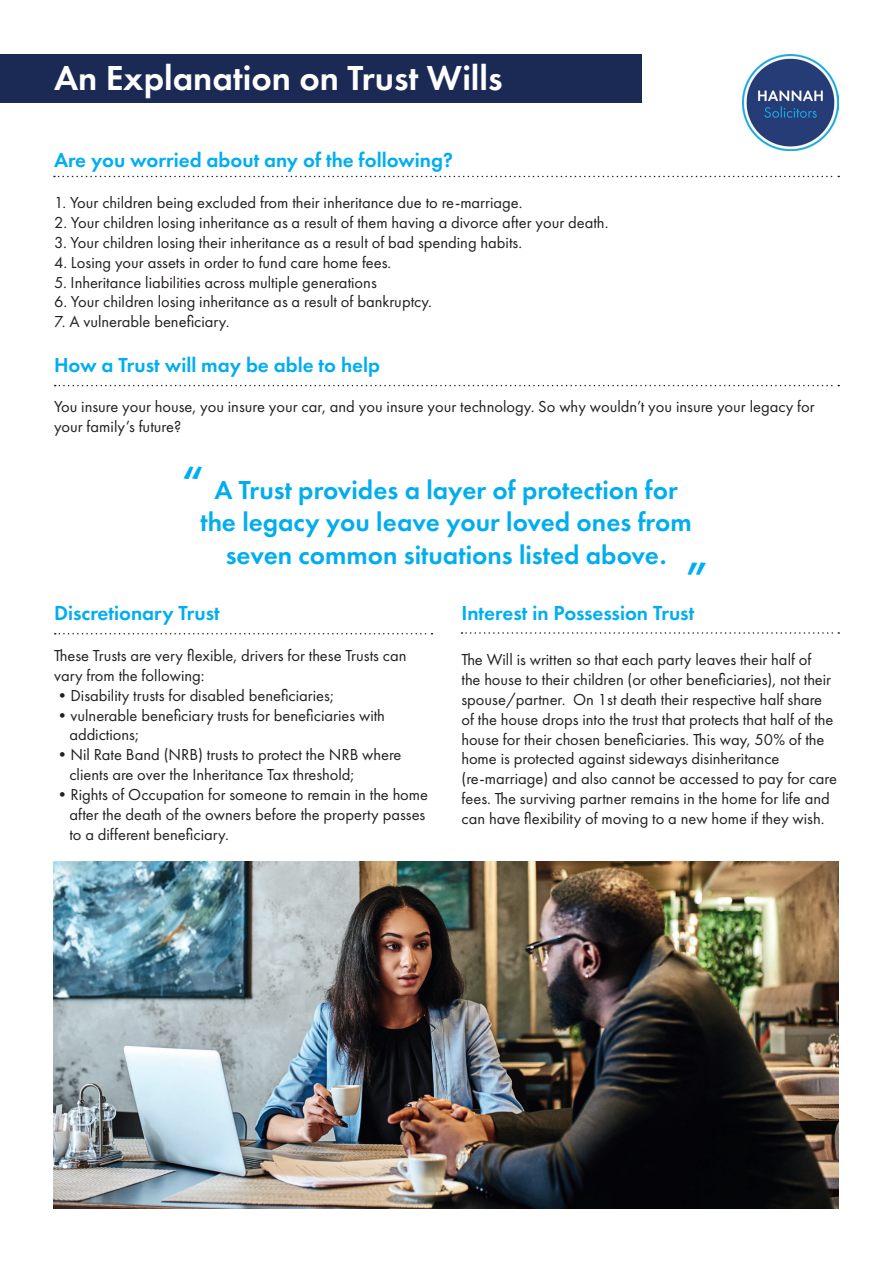
<style>
.page{position:relative;width:893px;height:1263px;background:#fff}
.page>*{position:absolute;margin:0;border:0;box-sizing:border-box;transform-origin:0 0}
.t1{font:600 45px "Futura PT";color:#00aeef}
.t2{font:600 36px "Futura PT";color:#fff}
.t3{font:600 27px/32.4px "Futura PT";color:#00aeef;text-align:center}
.t4{font:600 21px "Futura PT";color:#00aeef}
.t5{font:16.5px/19.8px "Futura PT";color:#231f20}
</style>
<div class="page">
<div style="left:0;top:54px;width:641px;height:48px;background:#1b2955"></div>
<img style="left:742px;top:54px;width:97px;height:97px">
<svg style="left:54px;top:176px;width:785px;height:1px"></svg>
<svg style="left:55px;top:385px;width:784px;height:1px"></svg>
<svg style="left:55px;top:633px;width:377px;height:1px"></svg>
<svg style="left:461px;top:632px;width:378px;height:2px"></svg>
<img style="left:53px;top:862px;width:786px;height:347px">
<h2 class="t2" style="left:54px;top:55px;width:450px">An Explanation on Trust Wills</h2>
<p class="t4" style="left:54px;top:147px;width:401px">Are you worried about any of the following?</p>
<p class="t5" style="left:54px;top:193px;width:470px">1. Your children being excluded from their inheritance due to re-marriage.</p>
<p class="t5" style="left:54px;top:213px;width:556px">2. Your children losing inheritance as a result of them having a divorce after your death.</p>
<p class="t5" style="left:54px;top:233px;width:470px">3. Your children losing their inheritance as a result of bad spending habits.</p>
<p class="t5" style="left:54px;top:252px;width:339px">4. Losing your assets in order to fund care home fees.</p>
<p class="t5" style="left:54px;top:272px;width:324px">5. Inheritance liabilities across multiple generations</p>
<p class="t5" style="left:54px;top:292px;width:380px">6. Your children losing inheritance as a result of bankruptcy.</p>
<p class="t5" style="left:54px;top:312px;width:177px">7. A vulnerable beneficiary.</p>
<p class="t4" style="left:54px;top:352px;width:327px">How a Trust will may be able to help</p>
<p class="t5" style="left:54px;top:396px;width:762px">You insure your house, you insure your car, and you insure your technology. So why wouldn’t you insure your legacy for your family’s future?</p>
<h1 class="t1" style="left:182px;top:454px;width:24px">“</h1>
<h3 class="t3" style="left:201px;top:473px;width:493px">A Trust provides a layer of protection for the legacy you leave your loved ones from seven common situations listed above.</h3>
<h1 class="t1" style="left:686px;top:550px;width:24px">”</h1>
<p class="t4" style="left:54px;top:600px;width:167px">Discretionary Trust</p>
<p class="t5" style="left:54px;top:646px;width:354px">These Trusts are very flexible, drivers for these Trusts can vary from the following:</p>
<p class="t5" style="left:54px;top:685px;width:281px">•Disability trusts for disabled beneficiaries;</p>
<p class="t5" style="left:69px;top:705px;width:317px;text-indent:-15px">•vulnerable beneficiary trusts for beneficiaries with addictions;</p>
<p class="t5" style="left:69px;top:745px;width:334px;text-indent:-15px">•Nil Rate Band (NRB) trusts to protect the NRB where clients are over the Inheritance Tax threshold;</p>
<p class="t5" style="left:69px;top:784px;width:360px;text-indent:-15px">•Rights of Occupation for someone to remain in the home after the death of the owners before the property passes to a different beneficiary.</p>
<p class="t4" style="left:461px;top:600px;width:234px">Interest in Possession Trust</p>
<p class="t5" style="left:461px;top:650px;width:377px">The Will is written so that each party leaves their half of<br>the house to their children (or other beneficiaries), not their spouse/partner. On 1st death their respective half share of the house drops into the trust that protects that half of the house for their chosen beneficiaries. This way, 50% of the home is protected against sideways disinheritance (re-marriage) and also cannot be accessed to pay for care fees. The surviving partner remains in the home for life and can have flexibility of moving to a new home if they wish.</p>
</div>
